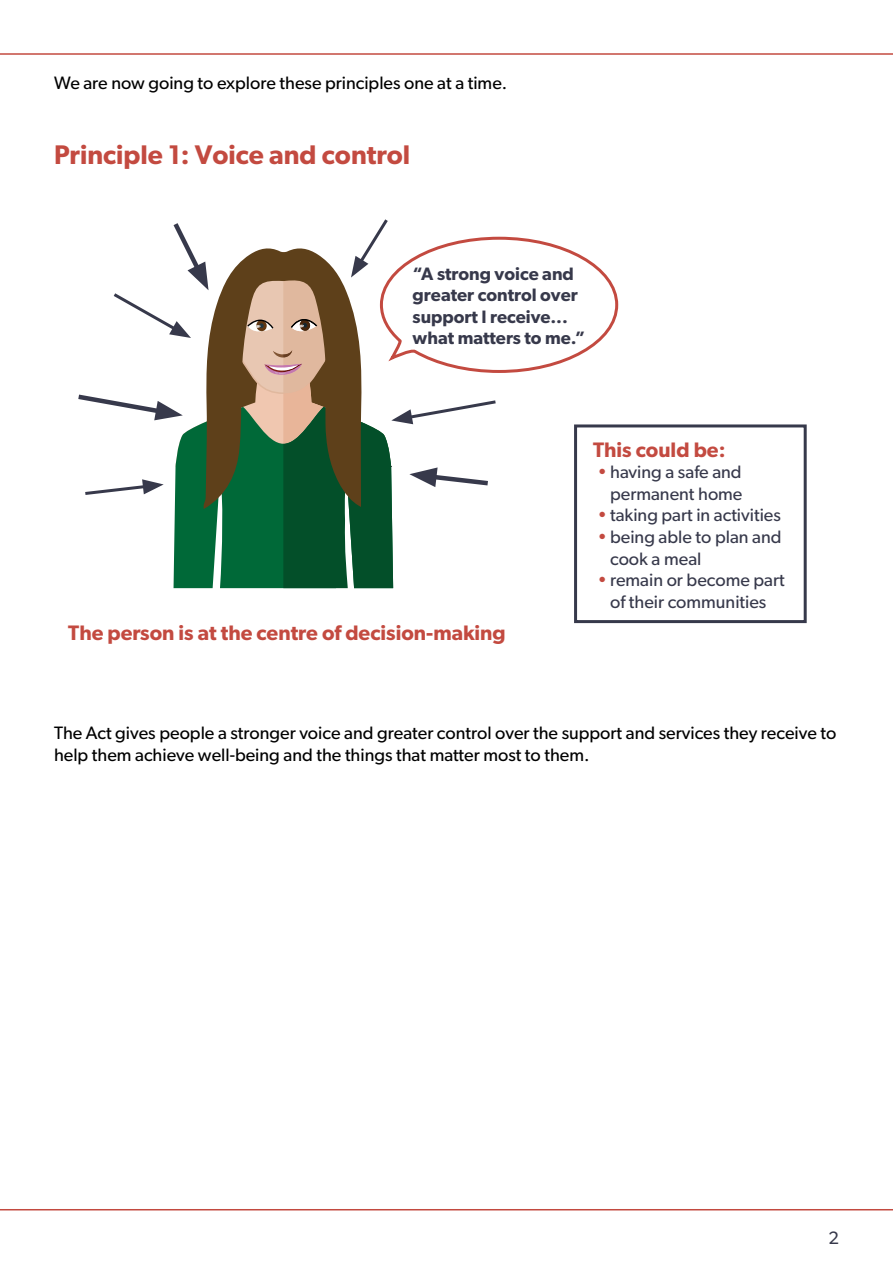
<style>
.page{position:relative;width:893px;height:1263px;background:#fff}
.page>*{position:absolute;margin:0;border:0;box-sizing:border-box;transform-origin:0 0}
.Heading{font:600 27px "Gibson";color:#c34a40}
.t1{font:600 21px "Gibson";color:#c34a40}
.t2{font:18px/21.6px "Gibson";color:#000}
.t3{font:18px/21.6px "Gibson";color:#37394b;text-align:right}
.t4{font:600 18px/21.6px "Gibson";color:#37394b}
.s1{color:#c34a40}
</style>
<div class="page">
<hr style="left:0;top:53px;width:893px;height:2px;background:#c34a40">
<hr style="left:0;top:1209px;width:893px;height:1px;background:#c34a40">
<div style="left:574px;top:424px;width:233px;height:199px;border:3px solid #37394b"></div>
<svg style="left:78px;top:219px;width:542px;height:369px"></svg>
<p class="t2" style="left:54px;top:72px;width:455px">We are now going to explore these principles one at a time.</p>
<h1 class="Heading" style="left:54px;top:139px;width:358px">Principle 1: Voice and control</h1>
<p class="t4" style="left:413px;top:262px;width:174px">“A strong voice and greater control over support I receive... what matters to me.”</p>
<p class="t1" style="left:68px;top:620px;width:439px">The person is at the centre of decision-making</p>
<p class="t1" style="left:593px;top:437px;width:134px">This could be:</p>
<p class="t3" style="left:597px;top:461px;width:147px"><span class="s1">•</span> having a safe and permanent home</p>
<p class="t3" style="left:597px;top:504px;width:185px"><span class="s1">•</span> taking part in activities</p>
<p class="t3" style="left:610px;top:526px;width:173px;text-align:left;text-indent:-13px"><span class="s1">•</span> being able to plan and cook a meal</p>
<p class="t3" style="left:597px;top:569px;width:189px;text-align:center"><span class="s1">•</span> remain or become part of their communities</p>
<p class="t2" style="left:54px;top:722px;width:784px">The Act gives people a stronger voice and greater control over the support and services they receive to help them achieve well-being and the things that matter most to them.</p>
<p class="t3" style="left:828px;top:1226px;width:12px">2</p>
</div>
